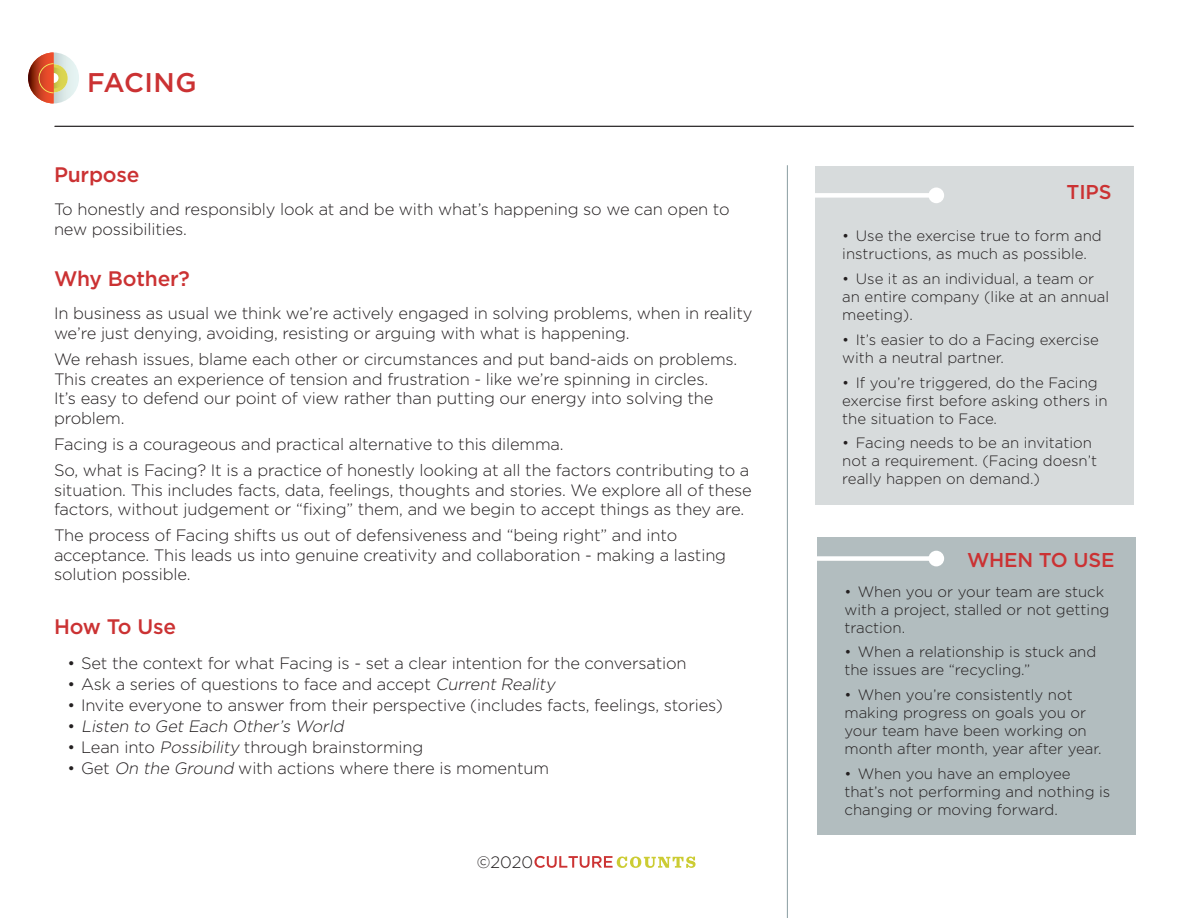
<style>
.page{position:relative;width:1188px;height:918px;background:#fff}
.page>*{position:absolute;margin:0;border:0;box-sizing:border-box;transform-origin:0 0}
.t1{font:500 27px "Gotham";letter-spacing:.02em;color:#cb3233}
.Red_Heading{font:500 21px "Gotham";letter-spacing:-.01em;color:#cb3233}
.t2{font:500 19.95px "Gotham";letter-spacing:-.01em;color:#cb3233}
.Body{font:300 16.5px/19.5px "Gotham";letter-spacing:-.01em;color:#231f20}
.t3{font:italic 300 16.5px "Gotham";color:#231f20}
.Tip_Bullet{font:300 15px/18px "Gotham";color:#231f20}
.s1{font-style:italic}
.s2{font-style:normal}
</style>
<div class="page">
<img style="left:54px;top:52px;width:25px;height:51px">
<svg style="left:39px;top:64px;width:29px;height:28px"></svg>
<img style="left:54px;top:67px;width:10px;height:22px">
<svg style="left:49px;top:73px;width:10px;height:10px"></svg>
<svg style="left:28px;top:52px;width:26px;height:51px"></svg>
<hr style="left:55px;top:126px;width:1078px;height:1px;background:#231f20">
<div style="left:817px;top:537px;width:319px;height:298px;background:#b2bdbf"></div>
<div style="left:815px;top:166px;width:319px;height:338px;background:#d7dbdc"></div>
<div style="left:928px;top:188px;width:16px;height:15px;background:#fff;border-radius:50%"></div>
<div style="left:778px;top:193px;width:159px;height:5px;background:#fff"></div>
<div style="left:928px;top:551px;width:16px;height:15px;background:#fff;border-radius:50%"></div>
<div style="left:778px;top:556px;width:159px;height:5px;background:#fff"></div>
<hr style="left:787px;top:165px;width:1px;height:753px;background:#8a9da1">
<svg style="left:534px;top:856px;width:162px;height:12px"></svg>
<p class="t1" style="left:87px;top:65px;width:111px">FACING</p>
<p class="Red_Heading" style="left:54px;top:161px;width:87px">Purpose</p>
<p class="Body" style="left:54px;top:199px;width:677px">To honestly and responsibly look at and be with what’s happening so we can open to new possibilities.</p>
<p class="Red_Heading" style="left:54px;top:265px;width:137px">Why Bother?</p>
<p class="Body" style="left:54px;top:303px;width:700px">In business as usual we think we’re actively engaged in solving problems, when in reality we’re just denying, avoiding, resisting or arguing with what is happening.</p>
<p class="Body" style="left:54px;top:349px;width:685px">We rehash issues, blame each other or circumstances and put band-aids on problems.<br>This creates an experience of tension and frustration - like we’re spinning in circles.<br>It’s easy to defend our point of view rather than putting our energy into solving the problem.</p>
<p class="Body" style="left:54px;top:434px;width:511px">Facing is a courageous and practical alternative to this dilemma.</p>
<p class="Body" style="left:54px;top:460px;width:699px">So, what is Facing? It is a practice of honestly looking at all the factors contributing to a situation. This includes facts, data, feelings, thoughts and stories. We explore all of these factors, without judgement or “fixing” them, and we begin to accept things as they are.</p>
<p class="Body" style="left:54px;top:525px;width:674px">The process of Facing shifts us out of defensiveness and “being right” and into acceptance. This leads us into genuine creativity and collaboration - making a lasting solution possible.</p>
<p class="Red_Heading" style="left:54px;top:613px;width:124px">How To Use</p>
<p class="Body" style="left:68px;top:653px;width:621px">• Set the context for what Facing is - set a clear intention for the conversation</p>
<p class="Body" style="left:68px;top:674px;width:493px">• Ask a series of questions to face and accept <span class="s1">Current Reality</span></p>
<p class="Body" style="left:68px;top:695px;width:657px">• Invite everyone to answer from their perspective (includes facts, feelings, stories)</p>
<p class="t3" style="left:68px;top:715px;width:281px"><span class="s2">•</span> Listen to Get Each Other’s World</p>
<p class="Body" style="left:68px;top:737px;width:357px">• Lean into <span class="s1">Possibility</span> through brainstorming</p>
<p class="Body" style="left:68px;top:758px;width:483px">• Get <span class="s1">On the Ground</span> with actions where there is momentum</p>
<p class="Body" style="left:477px;top:852px;width:58px">©2020</p>
<p class="t2" style="left:1067px;top:179px;width:46px">TIPS</p>
<p class="Tip_Bullet" style="left:842px;top:227px;width:261px">• Use the exercise true to form and instructions, as much as possible.</p>
<p class="Tip_Bullet" style="left:842px;top:269px;width:268px">• Use it as an individual, a team or an entire company (like at an annual meeting).</p>
<p class="Tip_Bullet" style="left:842px;top:330px;width:258px">• It’s easier to do a Facing exercise with a neutral partner.</p>
<p class="Tip_Bullet" style="left:842px;top:373px;width:267px">• If you’re triggered, do the Facing exercise first before asking others in the situation to Face.</p>
<p class="Tip_Bullet" style="left:842px;top:434px;width:256px">• Facing needs to be an invitation not a requirement. (Facing doesn’t really happen on demand.)</p>
<p class="t2" style="left:967px;top:547px;width:149px">WHEN TO USE</p>
<p class="Tip_Bullet" style="left:844px;top:582px;width:267px">• When you or your team are stuck with a project, stalled or not getting traction.</p>
<p class="Tip_Bullet" style="left:844px;top:643px;width:253px">• When a relationship is stuck and the issues are “recycling.”</p>
<p class="Tip_Bullet" style="left:844px;top:685px;width:259px">• When you’re consistently not making progress on goals you or your team have been working on month after month, year after year.</p>
<p class="Tip_Bullet" style="left:844px;top:764px;width:267px">• When you have an employee that’s not performing and nothing is changing or moving forward.</p>
</div>
